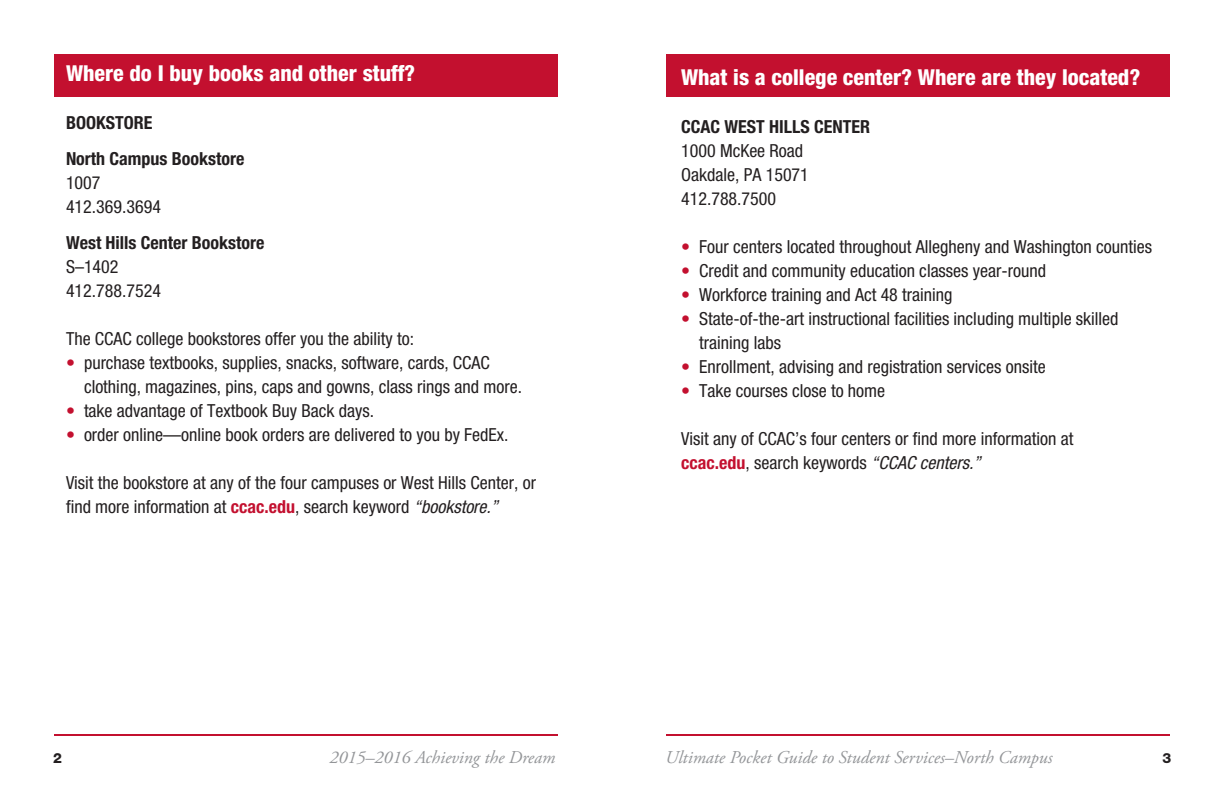
<style>
.page{position:relative;width:1224px;height:792px;background:#fff}
.page>*{position:absolute;margin:0;border:0;box-sizing:border-box;transform-origin:0 0}
.heads{font:800 condensed 22px "Helvetica Neue LT Std";color:#fff}
.text{font:condensed 18px/24px "Helvetica Neue LT Std";color:#231f20}
.heads-2{font:condensed 18px/24px "Helvetica Neue LT Std";color:#231f20}
.t1{font:italic 18px "Adobe Garamond Pro";color:#939598}
.subs{font:700 condensed 18px "Helvetica Neue LT Std";color:#231f20}
.t2{font:800 14px "Helvetica Neue LT Std";color:#231f20}
.s1{color:#c3102f}
.s2{font-weight:700;color:#c3102f}
.s3{font-style:italic}
</style>
<div class="page">
<div style="left:54px;top:54px;width:504px;height:42px;background:#c3102f"></div>
<hr style="left:54px;top:734px;width:504px;height:2px;background:#c3102f">
<div style="left:666px;top:54px;width:504px;height:42px;background:#c3102f"></div>
<hr style="left:666px;top:734px;width:504px;height:2px;background:#c3102f">
<p class="heads" style="left:66px;top:60px;width:351px">Where do I buy books and other stuff?</p>
<p class="subs" style="left:66px;top:112px;width:88px">BOOKSTORE</p>
<p class="subs" style="left:66px;top:148px;width:180px">North Campus Bookstore</p>
<p class="text" style="left:66px;top:171px;width:36px">1007</p>
<p class="text" style="left:66px;top:195px;width:97px">412.369.3694</p>
<p class="subs" style="left:66px;top:232px;width:200px">West Hills Center Bookstore</p>
<p class="text" style="left:66px;top:255px;width:54px">S–1402</p>
<p class="text" style="left:66px;top:279px;width:97px">412.788.7524</p>
<p class="text" style="left:66px;top:327px;width:350px">The CCAC college bookstores offer you the ability to:</p>
<p class="text" style="left:84px;top:351px;width:440px;text-indent:-18px"><span class="s1">•</span> purchase textbooks, supplies, snacks, software, cards, CCAC clothing, magazines, pins, caps and gowns, class rings and more.</p>
<p class="text" style="left:66px;top:399px;width:310px"><span class="s1">•</span> take advantage of Textbook Buy Back days.</p>
<p class="text" style="left:66px;top:423px;width:444px"><span class="s1">•</span> order online—online book orders are delivered to you by FedEx.</p>
<p class="text" style="left:66px;top:471px;width:472px">Visit the bookstore at any of the four campuses or West Hills Center, or find more information at <span class="s2">ccac.edu</span>, search keyword <span class="s3">“bookstore.”</span></p>
<p class="heads" style="left:681px;top:64px;width:461px">What is a college center? Where are they located?</p>
<p class="subs" style="left:681px;top:116px;width:190px">CCAC WEST HILLS CENTER</p>
<p class="text" style="left:681px;top:139px;width:124px">1000 McKee Road</p>
<p class="text" style="left:681px;top:163px;width:129px">Oakdale, PA 15071</p>
<p class="text" style="left:681px;top:187px;width:97px">412.788.7500</p>
<p class="text" style="left:681px;top:235px;width:473px"><span class="s1">•</span> Four centers located throughout Allegheny and Washington counties</p>
<p class="text" style="left:681px;top:259px;width:367px"><span class="s1">•</span> Credit and community education classes year-round</p>
<p class="text" style="left:681px;top:283px;width:273px"><span class="s1">•</span> Workforce training and Act 48 training</p>
<p class="text" style="left:699px;top:307px;width:421px;text-indent:-18px"><span class="s1">•</span> State-of-the-art instructional facilities including multiple skilled training labs</p>
<p class="text" style="left:681px;top:355px;width:366px"><span class="s1">•</span> Enrollment, advising and registration services onsite</p>
<p class="text" style="left:681px;top:379px;width:206px"><span class="s1">•</span> Take courses close to home</p>
<p class="heads-2" style="left:681px;top:427px;width:394px">Visit any of CCAC’s four centers or find more information at <span class="s2">ccac.edu</span>, search keywords <span class="s3">“CCAC centers.”</span></p>
<p class="t2" style="left:53px;top:750px;width:10px">2</p>
<p class="t1" style="left:330px;top:747px;width:227px">2015–2016 Achieving the Dream</p>
<p class="t1" style="left:665px;top:747px;width:389px">Ultimate Pocket Guide to Student Services–North Campus</p>
<p class="t2" style="left:1162px;top:750px;width:10px">3</p>
</div>
